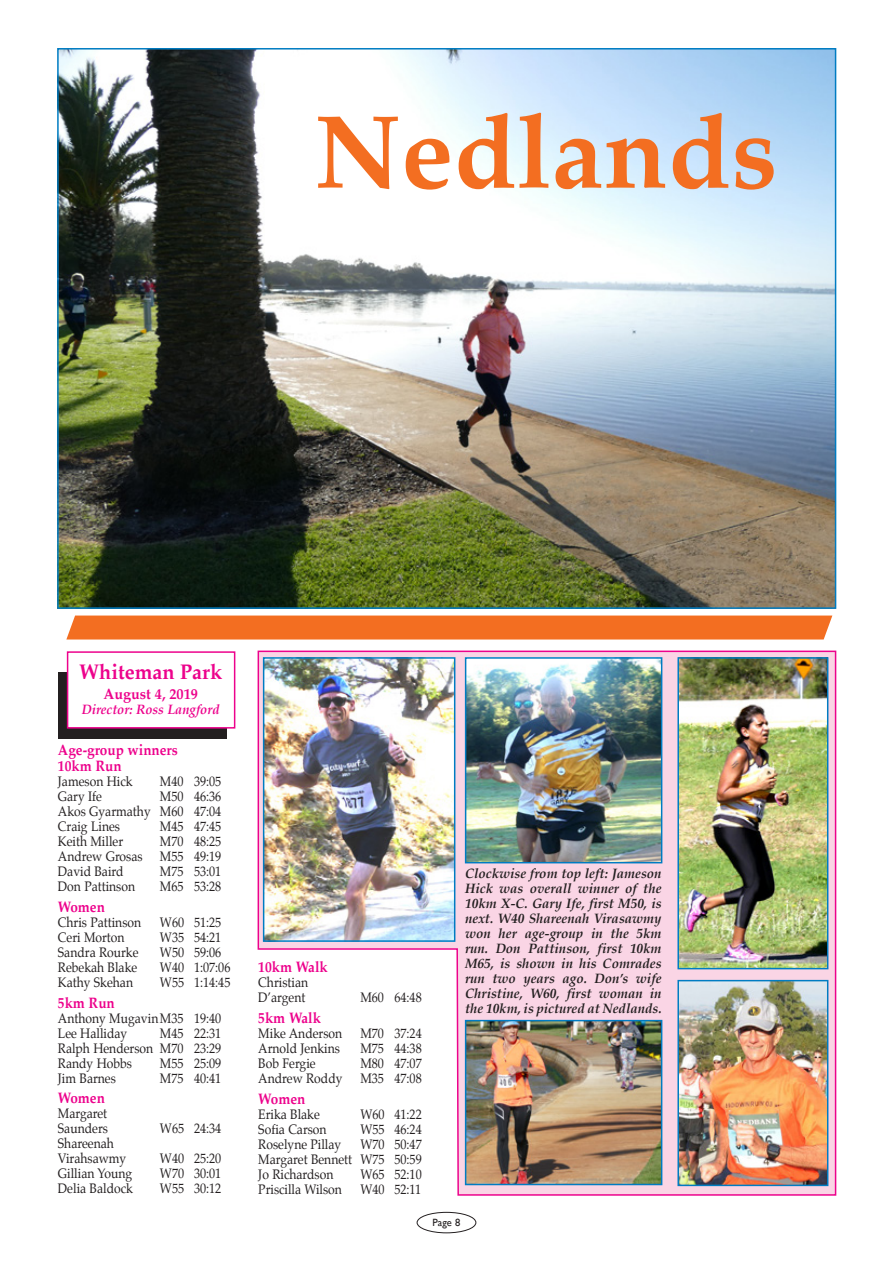
<style>
.page{position:relative;width:893px;height:1263px;background:#fff}
.page>*{position:absolute;margin:0;border:0;box-sizing:border-box;transform-origin:0 0}
.t1{font:700 104.25px "Palatino";color:#f36e21}
.t2{font:700 21px "Palatino";color:#ed028c;scale:.95 1}
.t3{font:700 15px/16.5px "Palatino";color:#ed028c;scale:.9 1}
.t4{font:700 15px "Palatino";color:#ed028c;scale:.95 1}
.t5{font:13.5px/15px "Palatino";color:#231f20;scale:.9 1}
.t6{font:italic 700 13.5px/15px "Palatino";color:#231f20;text-align:justify}
.t7{font:italic 700 13.5px "Palatino";color:#ed028c;scale:.95 1}
.t8{font:10.5px "Gill Sans";color:#231f20}
</style>
<div class="page">
<div style="left:417px;top:1212px;width:59px;height:21px;border:1px solid #231f20;border-radius:50%"></div>
<svg style="left:257px;top:650px;width:580px;height:546px"></svg>
<img style="left:60px;top:51px;width:773px;height:555px">
<div style="left:66px;top:615px;width:766px;height:24px;background:#f36e21"></div>
<div style="left:58px;top:673px;width:168px;height:66px;background:#231f20"></div>
<div style="left:67px;top:651px;width:168px;height:78px;background:#fff;border:2px solid #ed028c"></div>
<img style="left:680px;top:983px;width:145px;height:200px">
<div style="left:677px;top:980px;width:151px;height:206px;border:2px solid #007cc2"></div>
<img style="left:468px;top:1023px;width:191px;height:159px">
<div style="left:465px;top:1020px;width:197px;height:165px;border:2px solid #007cc2"></div>
<img style="left:468px;top:660px;width:191px;height:200px">
<div style="left:465px;top:657px;width:197px;height:206px;border:2px solid #007cc2"></div>
<img style="left:266px;top:660px;width:186px;height:279px">
<div style="left:263px;top:657px;width:192px;height:285px;border:2px solid #007cc2"></div>
<img style="left:680px;top:660px;width:145px;height:306px">
<div style="left:677px;top:657px;width:151px;height:312px;border:2px solid #007cc2"></div>
<h1 class="t1" style="left:314px;top:63px;width:465px">Nedlands</h1>
<h2 class="t2" style="left:79px;top:654px;width:152px">Whiteman Park</h2>
<p class="t4" style="left:103px;top:681px;width:101px">August 4, 2019</p>
<p class="t7" style="left:82px;top:698px;width:146px">Director: Ross Langford</p>
<p class="t3" style="left:58px;top:741px;width:135px">Age-group winners<br>10km Run</p>
<p class="t5" style="left:58px;top:774px;width:84px">Jameson Hick</p>
<p class="t5" style="left:160px;top:774px;width:70px">M40 39:05</p>
<p class="t5" style="left:58px;top:789px;width:51px">Gary Ife</p>
<p class="t5" style="left:58px;top:789px;width:183px;text-align:justify;text-indent:102px">M50 46:36<br>Akos Gyarmathy M60 47:04<br>Craig Lines</p>
<p class="t5" style="left:160px;top:819px;width:70px">M45 47:45</p>
<p class="t5" style="left:58px;top:834px;width:74px">Keith Miller</p>
<p class="t5" style="left:160px;top:834px;width:70px">M70 48:25</p>
<p class="t5" style="left:58px;top:849px;width:96px">Andrew Grosas</p>
<p class="t5" style="left:160px;top:849px;width:70px">M55 49:19</p>
<p class="t5" style="left:58px;top:864px;width:74px">David Baird</p>
<p class="t5" style="left:160px;top:864px;width:70px">M75 53:01</p>
<p class="t5" style="left:58px;top:879px;width:87px">Don Pattinson</p>
<p class="t5" style="left:160px;top:879px;width:70px">M65 53:28</p>
<p class="t3" style="left:58px;top:898px;width:54px">Women</p>
<p class="t5" style="left:58px;top:915px;width:94px">Chris Pattinson</p>
<p class="t5" style="left:160px;top:915px;width:70px">W60 51:25</p>
<p class="t5" style="left:58px;top:930px;width:76px">Ceri Morton</p>
<p class="t5" style="left:160px;top:930px;width:70px">W35 54:21</p>
<p class="t5" style="left:58px;top:945px;width:91px">Sandra Rourke</p>
<p class="t5" style="left:160px;top:945px;width:70px">W50 59:06</p>
<p class="t5" style="left:58px;top:960px;width:90px">Rebekah Blake</p>
<p class="t5" style="left:160px;top:960px;width:80px">W40 1:07:06</p>
<p class="t5" style="left:58px;top:975px;width:85px">Kathy Skehan</p>
<p class="t5" style="left:160px;top:975px;width:80px">W55 1:14:45</p>
<p class="t3" style="left:58px;top:994px;width:65px">5km Run</p>
<p class="t5" style="left:58px;top:1010px;width:183px">Anthony MugavinM35 19:40<br>Lee Halliday</p>
<p class="t5" style="left:58px;top:1025px;width:183px;text-align:justify;text-indent:102px">M45 22:31<br>Ralph Henderson M70 23:29<br>Randy Hobbs</p>
<p class="t5" style="left:160px;top:1055px;width:70px">M55 25:09</p>
<p class="t5" style="left:58px;top:1070px;width:66px">Jim Barnes</p>
<p class="t5" style="left:160px;top:1070px;width:70px">M75 40:41</p>
<p class="t3" style="left:58px;top:1090px;width:54px">Women</p>
<p class="t5" style="left:58px;top:1106px;width:57px">Margaret<br>Saunders</p>
<p class="t5" style="left:160px;top:1121px;width:70px">W65 24:34</p>
<p class="t5" style="left:58px;top:1136px;width:78px">Shareenah<br>Virahsawmy</p>
<p class="t5" style="left:160px;top:1151px;width:70px">W40 25:20</p>
<p class="t5" style="left:58px;top:1166px;width:84px">Gillian Young</p>
<p class="t5" style="left:160px;top:1166px;width:70px">W70 30:01</p>
<p class="t5" style="left:58px;top:1181px;width:85px">Delia Baldock</p>
<p class="t5" style="left:160px;top:1181px;width:70px">W55 30:12</p>
<p class="t3" style="left:258px;top:959px;width:79px">10km Walk</p>
<p class="t5" style="left:258px;top:975px;width:57px">Christian<br>D’argent</p>
<p class="t5" style="left:360px;top:990px;width:70px">M60 64:48</p>
<p class="t3" style="left:258px;top:1009px;width:71px">5km Walk</p>
<p class="t5" style="left:258px;top:1026px;width:95px">Mike Anderson</p>
<p class="t5" style="left:360px;top:1026px;width:70px">M70 37:24</p>
<p class="t5" style="left:258px;top:1041px;width:92px">Arnold Jenkins</p>
<p class="t5" style="left:360px;top:1041px;width:70px">M75 44:38</p>
<p class="t5" style="left:258px;top:1056px;width:65px">Bob Fergie</p>
<p class="t5" style="left:360px;top:1056px;width:70px">M80 47:07</p>
<p class="t5" style="left:258px;top:1071px;width:95px">Andrew Roddy</p>
<p class="t5" style="left:360px;top:1071px;width:70px">M35 47:08</p>
<p class="t3" style="left:258px;top:1090px;width:54px">Women</p>
<p class="t5" style="left:258px;top:1107px;width:70px">Erika Blake</p>
<p class="t5" style="left:360px;top:1107px;width:70px">W60 41:22</p>
<p class="t5" style="left:258px;top:1122px;width:77px">Sofia Carson</p>
<p class="t5" style="left:360px;top:1122px;width:70px">W55 46:24</p>
<p class="t5" style="left:258px;top:1137px;width:94px">Roselyne Pillay</p>
<p class="t5" style="left:258px;top:1137px;width:183px;text-align:justify;text-indent:102px">W70 50:47<br>Margaret Bennett W75 50:59<br>Jo Richardson</p>
<p class="t5" style="left:360px;top:1167px;width:70px">W65 52:10</p>
<p class="t5" style="left:258px;top:1182px;width:94px">Priscilla Wilson</p>
<p class="t5" style="left:360px;top:1182px;width:69px">W40 52:11</p>
<p class="t6" style="left:465px;top:866px;width:198px">Clockwise from top left: Jameson Hick was overall winner of the 10km X-C. Gary Ife, first M50, is next. W40 Shareenah Virasawmy won her age-group in the 5km run. Don Pattinson, first 10km M65, is shown in his Comrades run two years ago. Don’s wife Christine, W60, first woman in the 10km, is pictured at Nedlands.</p>
<p class="t8" style="left:433px;top:1216px;width:29px">Page 8</p>
</div>
